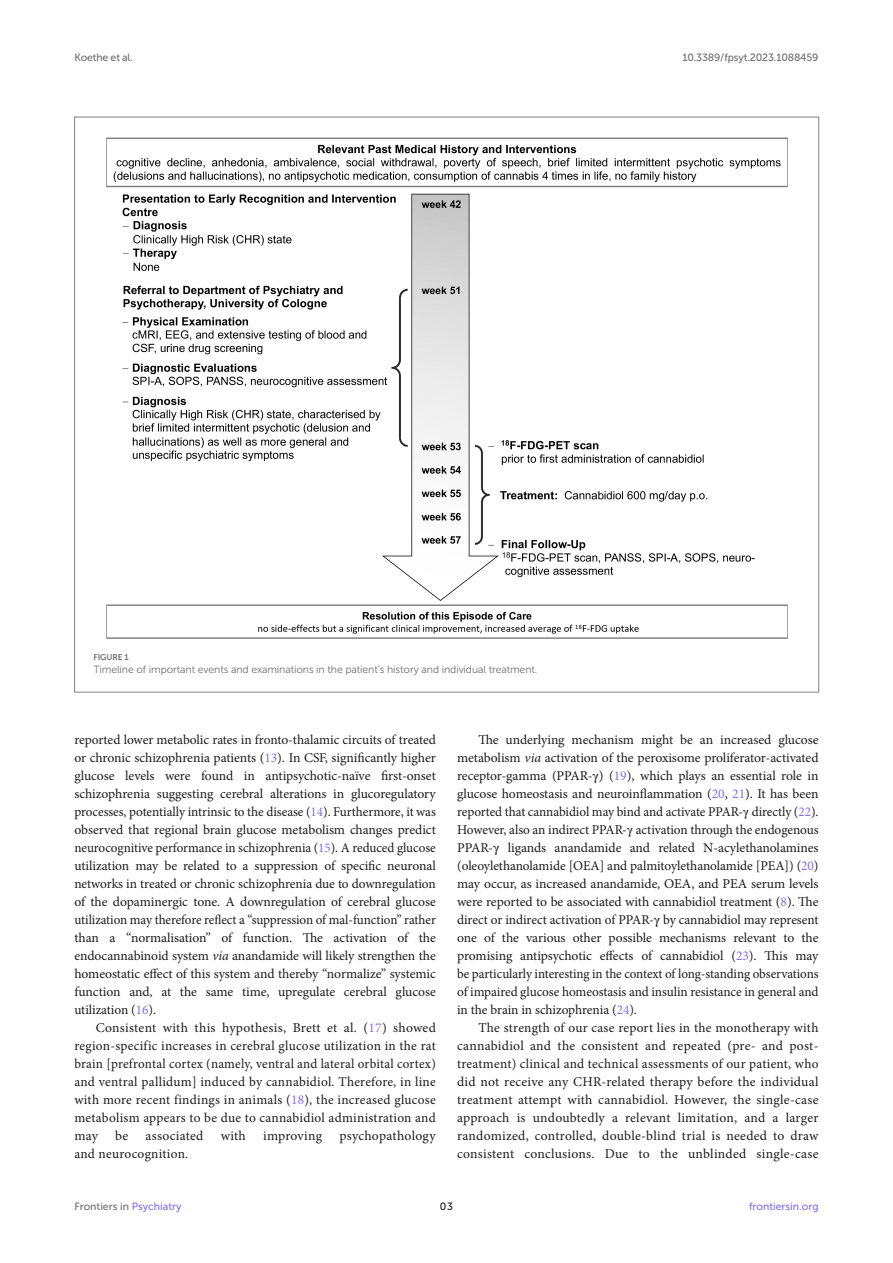
<style>
.page{position:relative;width:893px;height:1263px;background:#fff}
.page>*{position:absolute;margin:0;border:0;box-sizing:border-box;transform-origin:0 0}
.TEXT{font:13.5px/18px "Minion Pro";letter-spacing:.015em;color:#1b1c1b;text-align:justify}
.TEXT_FLUSH{font:13.5px/18px "Minion Pro";letter-spacing:-.005em;color:#1b1c1b;text-align:justify}
.FIG_LEG{font:10.5px "Museo Sans 300";letter-spacing:-.01em;color:#706f70}
.t1{font:10.5px "Museo Sans 500";letter-spacing:-.015em;color:#706f70}
.t2{font:10.5px "Museo Sans 500";color:#856df0}
.t3{font:10.5px "Museo Sans 500";color:#1b1c1b}
.FIG_HD{font:8.25px "Museo Sans 700";letter-spacing:-.01em;color:#706f70}
.s1{color:#856df0}
.s2{font-style:italic}
.s3{font-family:"STIX General"}
</style>
<div class="page">
<img style="left:106px;top:137px;width:682px;height:502px">
<p class="t1" style="left:74px;top:51px;width:60px">Koethe et al.</p>
<p class="t1" style="left:682px;top:51px;width:138px">10.3389/fpsyt.2023.1088459</p>
<p class="FIG_HD" style="left:94px;top:652px;width:37px">FIGURE 1</p>
<p class="FIG_LEG" style="left:94px;top:664px;width:445px">Timeline of important events and examinations in the patient’s history and individual treatment.</p>
<p class="TEXT_FLUSH" style="left:74px;top:731px;width:363px">reported lower metabolic rates in fronto-thalamic circuits of treated or chronic schizophrenia patients (<span class="s1">13</span>). In CSF, significantly higher glucose levels were found in antipsychotic-naïve first-onset schizophrenia suggesting cerebral alterations in glucoregulatory processes, potentially intrinsic to the disease (<span class="s1">14</span>). Furthermore, it was observed that regional brain glucose metabolism changes predict neurocognitive performance in schizophrenia (<span class="s1">15</span>). A reduced glucose utilization may be related to a suppression of specific neuronal networks in treated or chronic schizophrenia due to downregulation of the dopaminergic tone. A downregulation of cerebral glucose utilization may therefore reflect a “suppression of mal-function” rather than a “normalisation” of function. The activation of the endocannabinoid system <span class="s2">via</span> anandamide will likely strengthen the homeostatic effect of this system and thereby “normalize” systemic function and, at the same time, upregulate cerebral glucose utilization (<span class="s1">16</span>).</p>
<p class="TEXT" style="left:74px;top:1019px;width:363px;text-indent:21px">Consistent with this hypothesis, Brett et al. (<span class="s1">17</span>) showed region-specific increases in cerebral glucose utilization in the rat brain [prefrontal cortex (namely, ventral and lateral orbital cortex) and ventral pallidum] induced by cannabidiol. Therefore, in line with more recent findings in animals (<span class="s1">18</span>), the increased glucose metabolism appears to be due to cannabidiol administration and may</p>
<p class="TEXT" style="left:115px;top:1127px;width:15px">be</p>
<p class="TEXT" style="left:146px;top:1127px;width:59px">associated</p>
<p class="TEXT" style="left:221px;top:1127px;width:27px">with</p>
<p class="TEXT" style="left:263px;top:1127px;width:61px">improving</p>
<p class="TEXT" style="left:339px;top:1127px;width:98px">psychopathology</p>
<p class="TEXT" style="left:74px;top:1145px;width:115px">and neurocognition.</p>
<p class="TEXT" style="left:457px;top:731px;width:363px;text-indent:21px">The underlying mechanism might be an increased glucose metabolism <span class="s2">via</span> activation of the peroxisome proliferator-activated receptor-gamma (PPAR-<span class="s3">γ</span>) (<span class="s1">19</span>), which plays an essential role in glucose homeostasis and neuroinflammation (<span class="s1">20</span>, <span class="s1">21</span>). It has been reported that cannabidiol may bind and activate PPAR-<span class="s3">γ</span> directly (<span class="s1">22</span>).<br>However, also an indirect PPAR-<span class="s3">γ</span> activation through the endogenous PPAR-<span class="s3">γ</span> ligands anandamide and related N-acylethanolamines (oleoylethanolamide [OEA] and palmitoylethanolamide [PEA]) (<span class="s1">20</span>) may occur, as increased anandamide, OEA, and PEA serum levels were reported to be associated with cannabidiol treatment (<span class="s1">8</span>). The direct or indirect activation of PPAR-<span class="s3">γ</span> by cannabidiol may represent one of the various other possible mechanisms relevant to the promising antipsychotic effects of cannabidiol (<span class="s1">23</span>). This may be particularly interesting in the context of long-standing observations of impaired glucose homeostasis and insulin resistance in general and in the brain in schizophrenia (<span class="s1">24</span>).</p>
<p class="TEXT" style="left:457px;top:1019px;width:363px;text-indent:21px">The strength of our case report lies in the monotherapy with cannabidiol and the consistent and repeated (pre- and post&shy;treatment) clinical and technical assessments of our patient, who did not receive any CHR-related therapy before the individual treatment attempt with cannabidiol. However, the single-case approach is undoubtedly a relevant limitation, and a larger randomized, controlled, double-blind trial is needed to draw consistent conclusions. Due to the unblinded single-case</p>
<p class="t1" style="left:74px;top:1200px;width:109px">Frontiers in <span class="s1">Psychiatry</span></p>
<p class="t3" style="left:440px;top:1200px;width:15px">03</p>
<p class="t2" style="left:749px;top:1200px;width:71px">frontiersin.org</p>
</div>
